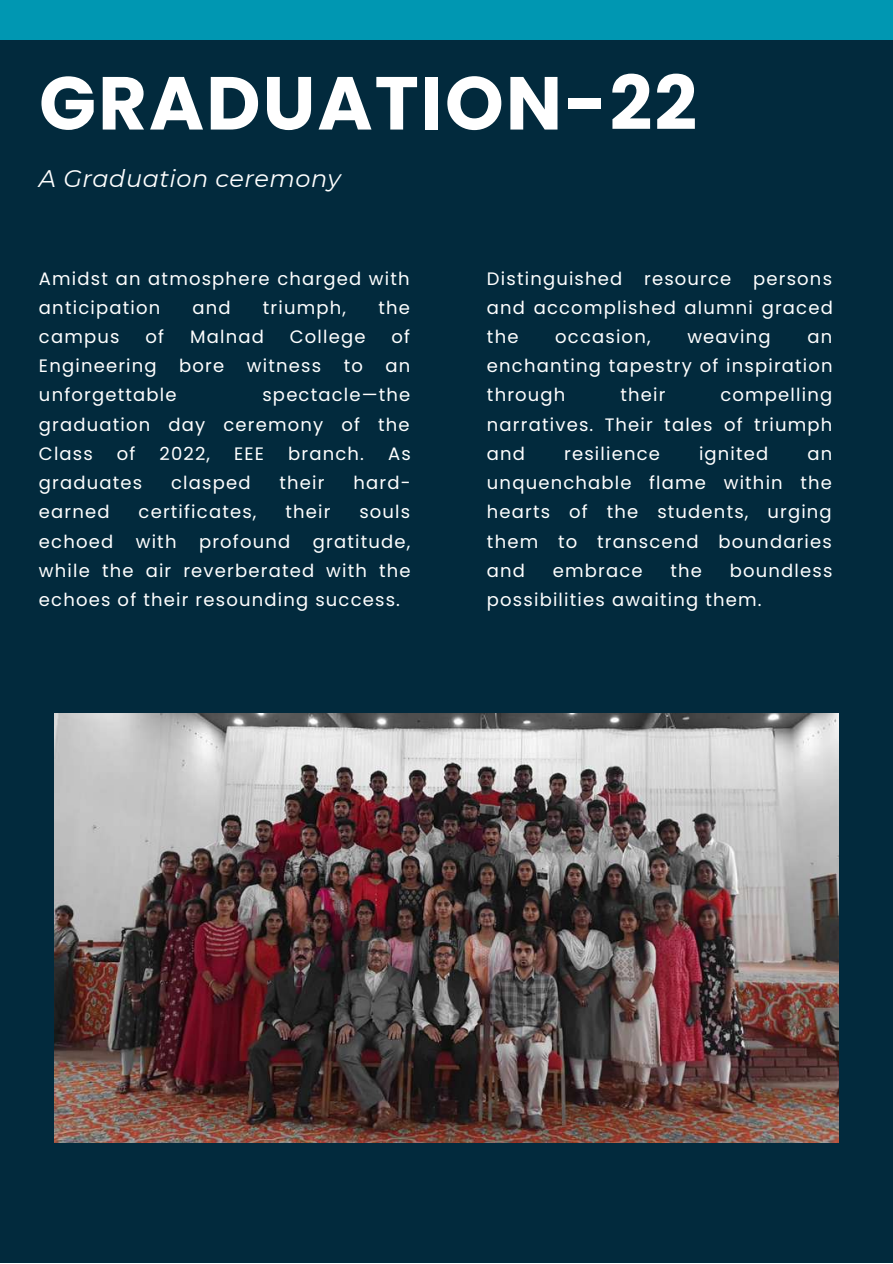
<style>
.page{position:relative;width:893px;height:1264px;background:#fff}
.page>*{position:absolute;margin:0;border:0;box-sizing:border-box;transform-origin:0 0}
.t1{font:700 75px "Poppins";letter-spacing:.025em;color:#fff}
.t2{font:italic 24px "Montserrat";letter-spacing:.02em;color:#fff}
.t3{font:18px/29.2px "Poppins";letter-spacing:.065em;color:#fff;text-align:justify}
</style>
<div class="page">
<div style="left:0;top:0;width:892px;height:1262px;background:#022a3d"></div>
<div style="left:0;top:0;width:892px;height:39px;background:#0097b2"></div>
<img style="left:54px;top:713px;width:784px;height:429px">
<h1 class="t1" style="left:39px;top:51px;width:659px">GRADUATION-22</h1>
<h2 class="t2" style="left:39px;top:164px;width:303px">A Graduation ceremony</h2>
<p class="t3" style="left:39px;top:263px;width:372px">Amidst an atmosphere charged with anticipation</p>
<p class="t3" style="left:192px;top:293px;width:40px">and</p>
<p class="t3" style="left:263px;top:293px;width:85px">triumph,</p>
<p class="t3" style="left:378px;top:293px;width:33px">the</p>
<p class="t3" style="left:39px;top:322px;width:82px">campus</p>
<p class="t3" style="left:145px;top:322px;width:20px">of</p>
<p class="t3" style="left:190px;top:322px;width:75px">Malnad</p>
<p class="t3" style="left:290px;top:322px;width:77px">College</p>
<p class="t3" style="left:391px;top:322px;width:20px">of</p>
<p class="t3" style="left:39px;top:351px;width:119px">Engineering</p>
<p class="t3" style="left:179px;top:351px;width:47px">bore</p>
<p class="t3" style="left:247px;top:351px;width:76px">witness</p>
<p class="t3" style="left:344px;top:351px;width:21px">to</p>
<p class="t3" style="left:385px;top:351px;width:26px">an</p>
<p class="t3" style="left:39px;top:380px;width:139px">unforgettable</p>
<p class="t3" style="left:39px;top:380px;width:373px;text-indent:223px">spectacle—the graduation day ceremony of the Class</p>
<p class="t3" style="left:117px;top:439px;width:20px">of</p>
<p class="t3" style="left:159px;top:439px;width:52px">2022,</p>
<p class="t3" style="left:234px;top:439px;width:32px">EEE</p>
<p class="t3" style="left:288px;top:439px;width:77px">branch.</p>
<p class="t3" style="left:388px;top:439px;width:24px">As</p>
<p class="t3" style="left:39px;top:468px;width:105px">graduates</p>
<p class="t3" style="left:171px;top:468px;width:81px">clasped</p>
<p class="t3" style="left:279px;top:468px;width:47px">their</p>
<p class="t3" style="left:353px;top:468px;width:59px">hard-</p>
<p class="t3" style="left:39px;top:497px;width:72px">earned</p>
<p class="t3" style="left:139px;top:497px;width:119px">certificates,</p>
<p class="t3" style="left:285px;top:497px;width:47px">their</p>
<p class="t3" style="left:359px;top:497px;width:52px">souls</p>
<p class="t3" style="left:39px;top:527px;width:76px">echoed</p>
<p class="t3" style="left:136px;top:527px;width:42px">with</p>
<p class="t3" style="left:199px;top:527px;width:93px">profound</p>
<p class="t3" style="left:39px;top:527px;width:373px;text-indent:274px">gratitude, while the air reverberated with the echoes of their resounding success.</p>
<p class="t3" style="left:487px;top:263px;width:347px">Distinguished resource persons and accomplished alumni graced the</p>
<p class="t3" style="left:555px;top:322px;width:97px">occasion,</p>
<p class="t3" style="left:687px;top:322px;width:85px">weaving</p>
<p class="t3" style="left:487px;top:322px;width:347px;text-indent:320px">an enchanting tapestry of inspiration through</p>
<p class="t3" style="left:487px;top:380px;width:347px;text-indent:233px">compelling narratives. Their tales of triumph and</p>
<p class="t3" style="left:620px;top:380px;width:47px">their</p>
<p class="t3" style="left:564px;top:439px;width:97px">resilience</p>
<p class="t3" style="left:699px;top:439px;width:71px">ignited</p>
<p class="t3" style="left:487px;top:439px;width:347px;text-indent:320px">an unquenchable flame within the hearts of the students, urging them to transcend boundaries and</p>
<p class="t3" style="left:487px;top:556px;width:347px;text-indent:243px">boundless possibilities awaiting them.</p>
<p class="t3" style="left:553px;top:556px;width:91px">embrace</p>
<p class="t3" style="left:670px;top:556px;width:33px">the</p>
</div>
